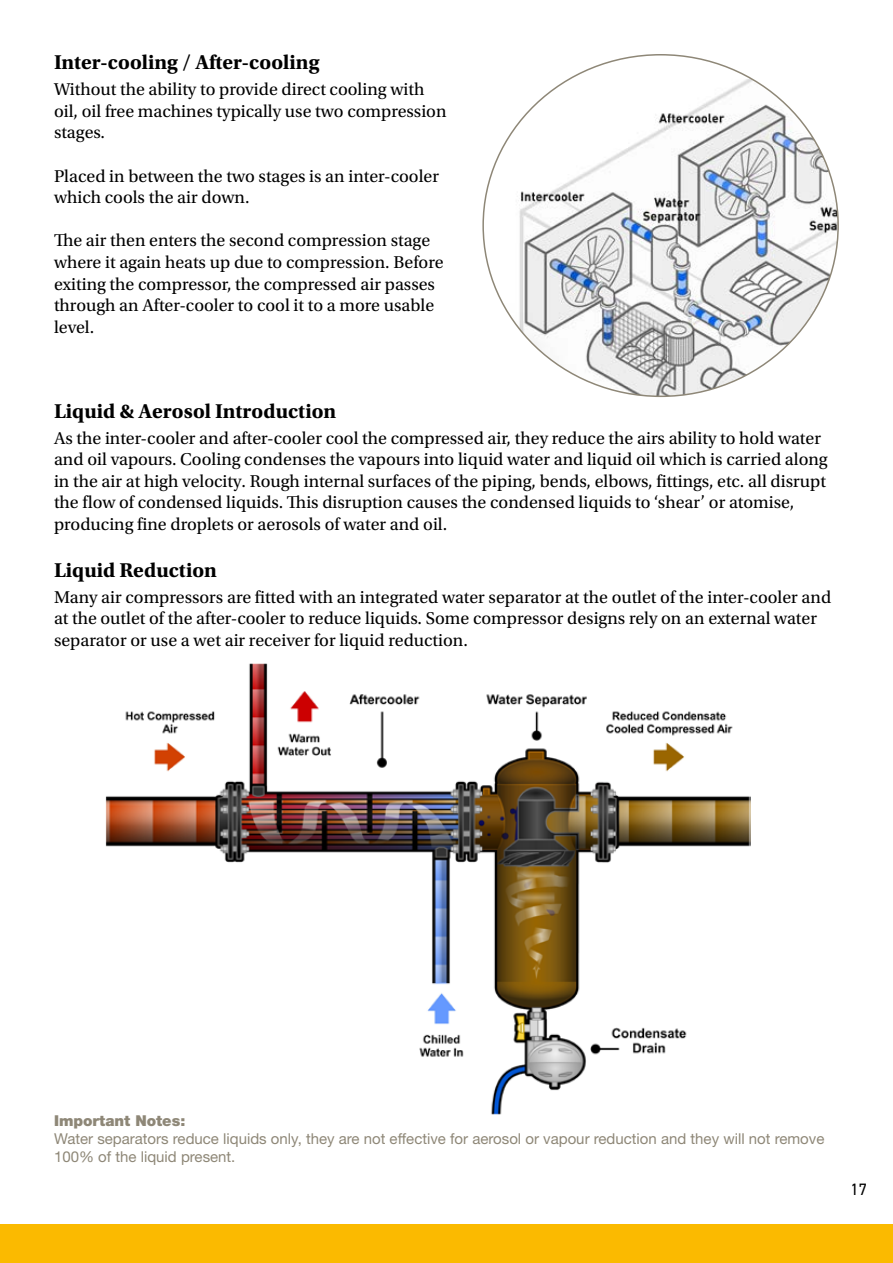
<style>
.page{position:relative;width:893px;height:1263px;background:#fff}
.page>*{position:absolute;margin:0;border:0;box-sizing:border-box;transform-origin:0 0}
.t1{font:700 21px "Utopia Std";color:#000}
.t2{font:18px/21.6px "Utopia Std";color:#000}
.t3{font:16.5px "DIN2014";color:#000}
.t4{font:15px/18px "Helvetica Neue LT Std";color:#8e8777}
.t5{font:900 15px "Helvetica Neue LT Std";color:#8e8777}
</style>
<div class="page">
<div style="left:0;top:1225px;width:893px;height:38px;background:#fbba00"></div>
<img style="left:105px;top:664px;width:646px;height:451px">
<img style="left:485px;top:55px;width:353px;height:341px">
<p class="t1" style="left:54px;top:50px;width:267px">Inter-cooling / After-cooling</p>
<p class="t2" style="left:54px;top:79px;width:394px">Without the ability to provide direct cooling with oil, oil free machines typically use two compression stages.</p>
<p class="t2" style="left:54px;top:165px;width:386px">Placed in between the two stages is an inter-cooler which cools the air down.</p>
<p class="t2" style="left:54px;top:230px;width:391px">The air then enters the second compression stage where it again heats up due to compression. Before exiting the compressor, the compressed air passes through an After-cooler to cool it to a more usable level.</p>
<p class="t1" style="left:54px;top:399px;width:284px">Liquid &amp; Aerosol Introduction</p>
<p class="t2" style="left:54px;top:427px;width:775px">As the inter-cooler and after-cooler cool the compressed air, they reduce the airs ability to hold water and oil vapours. Cooling condenses the vapours into liquid water and liquid oil which is carried along in the air at high velocity. Rough internal surfaces of the piping, bends, elbows, fittings, etc. all disrupt the flow of condensed liquids. This disruption causes the condensed liquids to ‘shear’ or atomise, producing fine droplets or aerosols of water and oil.</p>
<p class="t1" style="left:54px;top:558px;width:164px">Liquid Reduction</p>
<p class="t2" style="left:54px;top:586px;width:779px">Many air compressors are fitted with an integrated water separator at the outlet of the inter-cooler and at the outlet of the after-cooler to reduce liquids. Some compressor designs rely on an external water separator or use a wet air receiver for liquid reduction.</p>
<p class="t5" style="left:54px;top:1112px;width:133px">Important Notes:</p>
<p class="t4" style="left:54px;top:1130px;width:772px">Water separators reduce liquids only, they are not effective for aerosol or vapour reduction and they will not remove<br>100% of the liquid present.</p>
<p class="t3" style="left:850px;top:1179px;width:18px">17</p>
</div>
